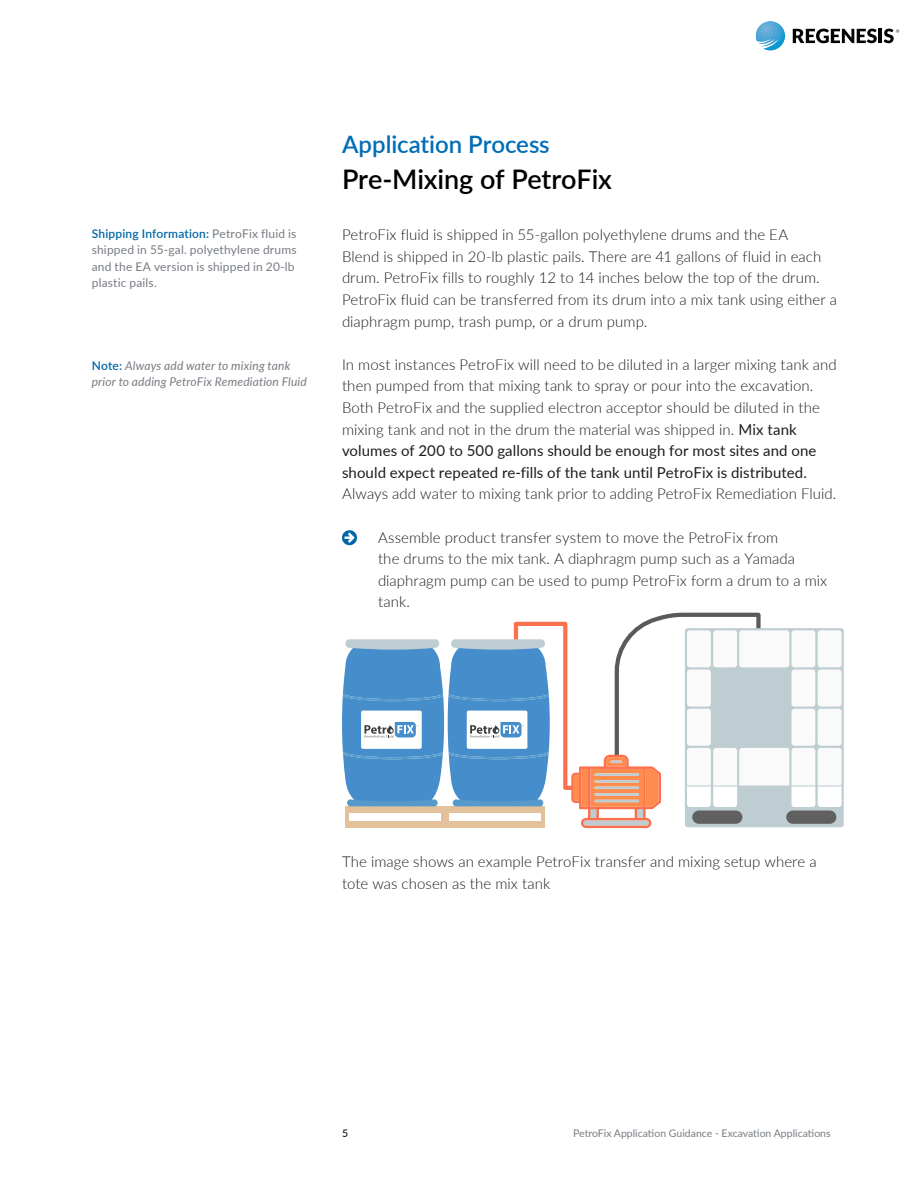
<style>
.page{position:relative;width:918px;height:1188px;background:#fff}
.page>*{position:absolute;margin:0;border:0;box-sizing:border-box;transform-origin:0 0}
.t1{font:600 27px "Lato";letter-spacing:-.005em;color:#000}
.t2{font:600 24px "Lato";letter-spacing:-.005em;color:#006db7}
.t3{font:300 15px/21.6px "Lato";letter-spacing:.005em;color:#1d1d1d}
.t4{font:12px/16.5px "Lato";letter-spacing:.015em;color:#777c82}
.t5{font:italic 12px/16.5px "Lato";letter-spacing:.015em;color:#777c82}
.t6{font:10.5px "Lato";color:#777d83}
.t7{font:600 10.5px "Lato";color:#211f20}
.s1{font-weight:600;color:#0067a6}
.s2{font-weight:600;font-style:normal;color:#0067a6}
.s3{font-weight:400}
</style>
<div class="page">
<svg style="left:793px;top:29px;width:84px;height:14px"></svg>
<hr style="left:879px;top:29px;width:3px;height:14px;background:#030303">
<svg style="left:884px;top:29px;width:15px;height:14px"></svg>
<svg style="left:756px;top:21px;width:29px;height:29px"></svg>
<svg style="left:342px;top:530px;width:15px;height:15px"></svg>
<svg style="left:342px;top:613px;width:502px;height:215px"></svg>
<p class="t4" style="left:92px;top:225px;width:206px"><span class="s1">Shipping Information:</span> PetroFix fluid is shipped in 55-gal. polyethylene drums and the EA version is shipped in 20-lb plastic pails.</p>
<p class="t5" style="left:92px;top:357px;width:217px"><span class="s2">Note:</span> Always add water to mixing tank prior to adding PetroFix Remediation Fluid</p>
<h2 class="t2" style="left:342px;top:127px;width:209px">Application Process</h2>
<h1 class="t1" style="left:342px;top:159px;width:272px">Pre-Mixing of PetroFix</h1>
<p class="t3" style="left:342px;top:223px;width:496px">PetroFix fluid is shipped in 55-gallon polyethylene drums and the EA<br>Blend is shipped in 20-lb plastic pails. There are 41 gallons of fluid in each drum. PetroFix fills to roughly 12 to 14 inches below the top of the drum.<br>PetroFix fluid can be transferred from its drum into a mix tank using either a diaphragm pump, trash pump, or a drum pump.</p>
<p class="t3" style="left:342px;top:353px;width:496px">In most instances PetroFix will need to be diluted in a larger mixing tank and then pumped from that mixing tank to spray or pour into the excavation.<br>Both PetroFix and the supplied electron acceptor should be diluted in the mixing tank and not in the drum the material was shipped in. <span class="s3">Mix tank volumes of 200 to 500 gallons should be enough for most sites and one should expect repeated re-fills of the tank until PetroFix is distributed.</span></p>
<p class="t3" style="left:342px;top:483px;width:496px">Always add water to mixing tank prior to adding PetroFix Remediation Fluid.</p>
<p class="t3" style="left:378px;top:526px;width:451px">Assemble product transfer system to move the PetroFix from<br>the drums to the mix tank. A diaphragm pump such as a Yamada diaphragm pump can be used to pump PetroFix form a drum to a mix tank.</p>
<p class="t3" style="left:342px;top:850px;width:476px">The image shows an example PetroFix transfer and mixing setup where a tote was chosen as the mix tank</p>
<p class="t7" style="left:342px;top:1125px;width:8px">5</p>
<p class="t6" style="left:573px;top:1125px;width:259px">PetroFix Application Guidance - Excavation Applications</p>
</div>
